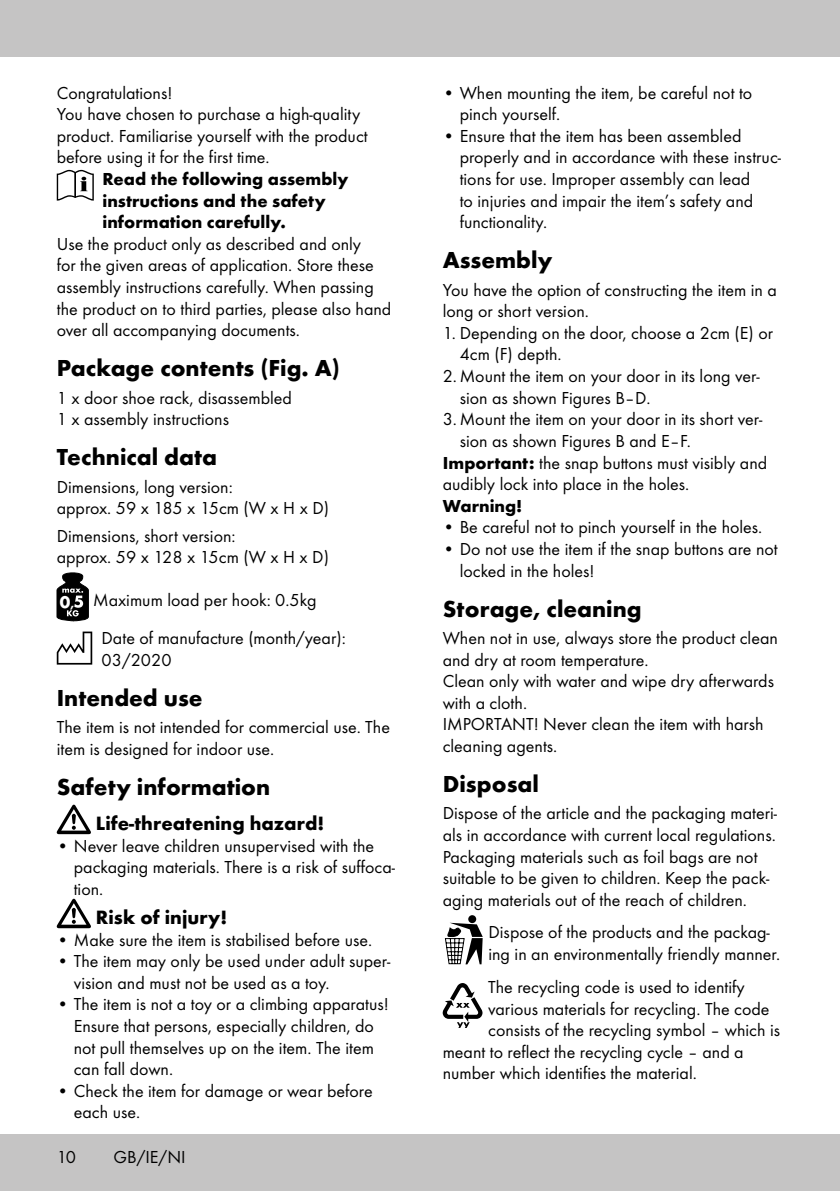
<style>
.page{position:relative;width:840px;height:1191px;background:#fff}
.page>*{position:absolute;margin:0;border:0;box-sizing:border-box;transform-origin:0 0}
.t1{font:700 24px "Futura TOT";color:#000}
.t2{font:700 20px "Futura TOT";color:#000}
.t3{font:18px/21.6px "Futura TOT Boo";color:#000}
.t4{font:700 18px/21.6px "Futura TOT";color:#000}
.s1{font-family:"Futura TOT";font-weight:700}
</style>
<div class="page">
<div style="left:0;top:1134px;width:839px;height:57px;background:#c5c4c4"></div>
<div style="left:0;top:0;width:839px;height:57px;background:#c5c4c4"></div>
<div style="left:468px;top:915px;width:8px;height:8px;background:#000;border-radius:50%"></div>
<svg style="left:444px;top:922px;width:38px;height:42px"></svg>
<svg style="left:442px;top:983px;width:40px;height:45px"></svg>
<svg style="left:57px;top:170px;width:37px;height:31px"></svg>
<svg style="left:57px;top:572px;width:32px;height:49px"></svg>
<svg style="left:57px;top:631px;width:35px;height:33px"></svg>
<svg style="left:57px;top:804px;width:34px;height:30px"></svg>
<svg style="left:57px;top:898px;width:34px;height:30px"></svg>
<p class="t3" style="left:57px;top:82px;width:312px">Congratulations!<br>You have chosen to purchase a high-quality product. Familiarise yourself with the product before using it for the first time.</p>
<p class="t4" style="left:102px;top:168px;width:247px">Read the following assembly instructions and the safety information carefully.</p>
<p class="t3" style="left:57px;top:233px;width:336px">Use the product only as described and only<br>for the given areas of application. Store these assembly instructions carefully. When passing the product on to third parties, please also hand over all accompanying documents.</p>
<h1 class="t1" style="left:57px;top:353px;width:284px">Package contents (Fig. A)</h1>
<p class="t3" style="left:57px;top:387px;width:236px">1 x door shoe rack, disassembled<br>1 x assembly instructions</p>
<h1 class="t1" style="left:57px;top:442px;width:162px">Technical data</h1>
<p class="t3" style="left:57px;top:476px;width:274px">Dimensions, long version:<br>approx. 59 x 185 x 15cm (W x H x D)</p>
<p class="t3" style="left:57px;top:525px;width:273px">Dimensions, short version:<br>approx. 59 x 128 x 15cm (W x H x D)</p>
<p class="t3" style="left:101px;top:580px;width:245px;line-height:38.6px;text-indent:-42px"><sub>0</sub><sub>,</sub> Maximum load per hook: 0.5kg<br>Date of manufacture (month/year):</p>
<p class="t3" style="left:101px;top:649px;width:71px">03/2020</p>
<h1 class="t1" style="left:57px;top:683px;width:147px">Intended use</h1>
<p class="t3" style="left:57px;top:716px;width:334px">The item is not intended for commercial use. The item is designed for indoor use.</p>
<h1 class="t1" style="left:57px;top:772px;width:215px">Safety information</h1>
<p class="t2" style="left:96px;top:811px;width:230px">Life-threatening hazard!</p>
<p class="t3" style="left:74px;top:834px;width:322px;text-indent:-17px">• Never leave children unsupervised with the packaging materials. There is a risk of suffoca&shy;tion.</p>
<p class="t2" style="left:96px;top:905px;width:133px">Risk of injury!</p>
<p class="t3" style="left:57px;top:928px;width:317px">• Make sure the item is stabilised before use.</p>
<p class="t3" style="left:74px;top:950px;width:318px;text-indent:-17px">• The item may only be used under adult super&shy;vision and must not be used as a toy.</p>
<p class="t3" style="left:74px;top:993px;width:316px;text-indent:-17px">• The item is not a toy or a climbing apparatus!<br>Ensure that persons, especially children, do not pull themselves up on the item. The item can fall down.</p>
<p class="t3" style="left:74px;top:1080px;width:300px;text-indent:-17px">• Check the item for damage or wear before each use.</p>
<p class="t3" style="left:113px;top:1146px;width:74px">GB/IE/NI</p>
<p class="t3" style="left:57px;top:1146px;width:21px">10</p>
<p class="t3" style="left:459px;top:82px;width:294px;text-indent:-17px">• When mounting the item, be careful not to pinch yourself.</p>
<p class="t3" style="left:459px;top:125px;width:323px;text-indent:-17px">• Ensure that the item has been assembled properly and in accordance with these instruc&shy;tions for use. Improper assembly can lead<br>to injuries and impair the item’s safety and functionality.</p>
<h1 class="t1" style="left:442px;top:245px;width:111px">Assembly</h1>
<p class="t3" style="left:442px;top:279px;width:335px">You have the option of constructing the item in a long or short version.</p>
<p class="t3" style="left:459px;top:322px;width:315px;text-indent:-17px">1. Depending on the door, choose a 2cm (E) or<br>4cm (F) depth.</p>
<p class="t3" style="left:459px;top:365px;width:301px;text-indent:-17px">2. Mount the item on your door in its long ver&shy;sion as shown Figures B–D.</p>
<p class="t3" style="left:442px;top:408px;width:321px">3. Mount the item on your door in its short ver-</p>
<p class="t3" style="left:459px;top:430px;width:232px">sion as shown Figures B and E–F.</p>
<p class="t3" style="left:442px;top:451px;width:326px"><span class="s1">Important:</span> the snap buttons must visibly and</p>
<p class="t3" style="left:442px;top:473px;width:248px">audibly lock into place in the holes.</p>
<p class="t4" style="left:442px;top:494px;width:81px">Warning!</p>
<p class="t3" style="left:442px;top:516px;width:321px">• Be careful not to pinch yourself in the holes.</p>
<p class="t3" style="left:459px;top:538px;width:319px;text-indent:-17px">• Do not use the item if the snap buttons are not locked in the holes!</p>
<h1 class="t1" style="left:442px;top:594px;width:200px">Storage, cleaning</h1>
<p class="t3" style="left:442px;top:627px;width:336px">When not in use, always store the product clean and dry at room temperature.<br>Clean only with water and wipe dry afterwards with a cloth.<br>IMPORTANT! Never clean the item with harsh cleaning agents.</p>
<h1 class="t1" style="left:442px;top:769px;width:98px">Disposal</h1>
<p class="t3" style="left:442px;top:802px;width:336px">Dispose of the article and the packaging materi&shy;als in accordance with current local regulations.<br>Packaging materials such as foil bags are not suitable to be given to children. Keep the pack&shy;aging materials out of the reach of children.</p>
<p class="t3" style="left:488px;top:921px;width:293px">Dispose of the products and the packag&shy;ing in an environmentally friendly manner.</p>
<p class="t3" style="left:488px;top:976px;width:258px">The recycling code is used to identify</p>
<p class="t3" style="left:488px;top:997px;width:283px">various materials for recycling. The code</p>
<p class="t3" style="left:488px;top:1019px;width:293px">consists of the recycling symbol – which is</p>
<p class="t3" style="left:442px;top:1040px;width:302px">meant to reflect the recycling cycle – and a</p>
<p class="t3" style="left:442px;top:1062px;width:255px">number which identifies the material.</p>
</div>
